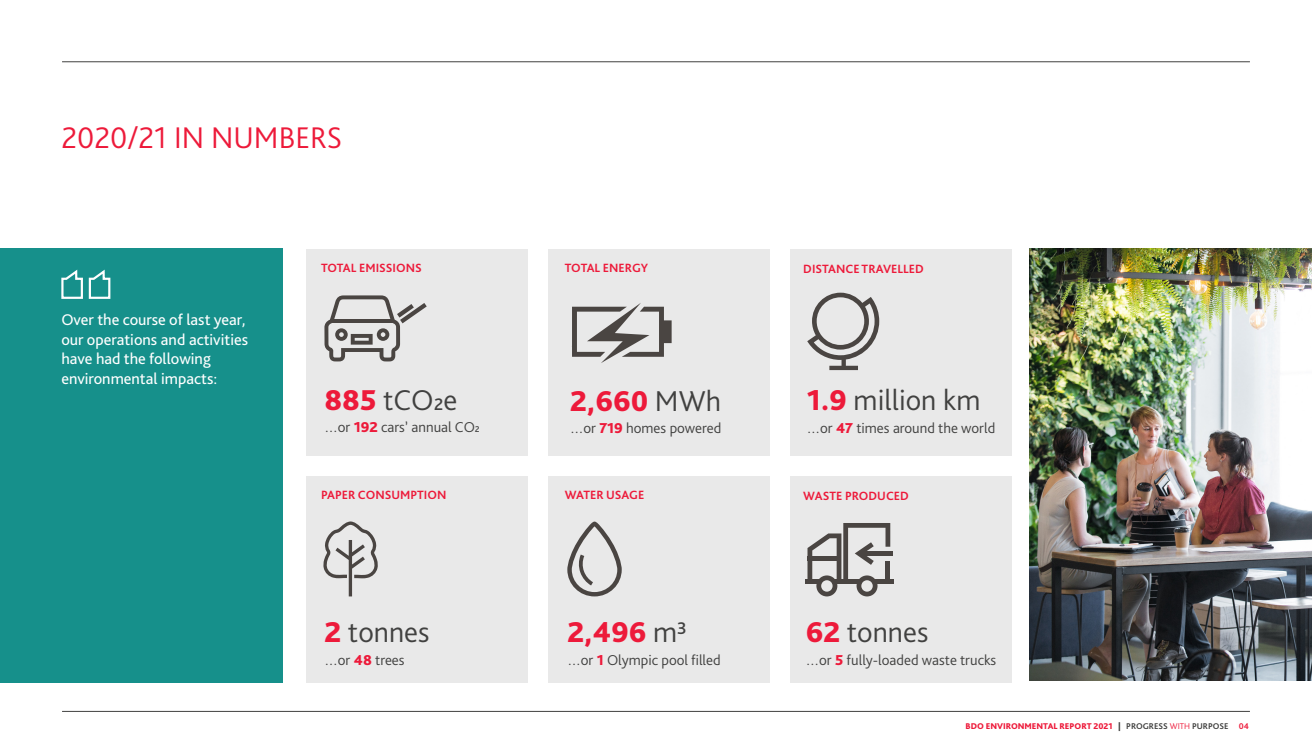
<style>
.page{position:relative;width:1312px;height:745px;background:#fff}
.page>*{position:absolute;margin:0;border:0;box-sizing:border-box;transform-origin:0 0}
.Main_Page_Headline{font:300 31.25px "Bliss Pro";color:#ed1a3a}
.Body_Text{font:300 30px "Bliss Pro";color:#414140}
.Body_Text-2{font:800 30px "Bliss Pro";color:#ed1a3a}
.Introduction_text{font:16.25px/19.5px "Bliss Pro";color:#fff}
.Body_Text-3{font:300 15px "Bliss Pro";color:#414140}
.Body_Subheading{font:700 12.5px "Bliss Pro";color:#ed1a3a}
.t1{font:800 8.75px "Bliss Pro";color:#ed1a3a}
.s1{font-weight:800;color:#ed1a3a}
.s2{font-weight:300;color:#414140}
.s3{color:#414140}
.s4{font-weight:700;color:#414140}
.s5{font-weight:300}
.s6{font-weight:700}
</style>
<div class="page">
<hr style="left:62px;top:61px;width:1187px;height:1px;background:#414140">
<hr style="left:62px;top:710px;width:1187px;height:1px;background:#414140">
<div style="left:306px;top:249px;width:221px;height:206px;background:#e9e9e9"></div>
<div style="left:306px;top:476px;width:221px;height:206px;background:#e9e9e9"></div>
<div style="left:548px;top:249px;width:221px;height:206px;background:#e9e9e9"></div>
<div style="left:548px;top:476px;width:221px;height:206px;background:#e9e9e9"></div>
<div style="left:789px;top:249px;width:222px;height:206px;background:#e9e9e9"></div>
<div style="left:789px;top:476px;width:222px;height:206px;background:#e9e9e9"></div>
<svg style="left:324px;top:295px;width:102px;height:66px"></svg>
<svg style="left:572px;top:303px;width:99px;height:60px"></svg>
<svg style="left:807px;top:292px;width:72px;height:78px"></svg>
<svg style="left:323px;top:521px;width:55px;height:75px"></svg>
<svg style="left:567px;top:521px;width:54px;height:75px"></svg>
<hr style="left:805px;top:579px;width:14px;height:4px;background:#4a4542">
<hr style="left:873px;top:579px;width:20px;height:4px;background:#4a4542">
<hr style="left:863px;top:551px;width:29px;height:4px;background:#4a4542">
<svg style="left:807px;top:523px;width:83px;height:73px"></svg>
<div style="left:0;top:248px;width:282px;height:434px;background:#16908b"></div>
<svg style="left:61px;top:269px;width:50px;height:30px"></svg>
<img style="left:1029px;top:248px;width:282px;height:432px">
<p class="Main_Page_Headline" style="left:61px;top:118px;width:282px">2020/21 IN NUMBERS</p>
<p class="Introduction_text" style="left:61px;top:310px;width:188px">Over the course of last year, our operations and activities have had the following environmental impacts:</p>
<p class="Body_Subheading" style="left:321px;top:260px;width:102px">TOTAL EMISSIONS</p>
<p class="Body_Text" style="left:324px;top:381px;width:134px"><span class="s1">885</span> tCO2e</p>
<p class="Body_Text-3" style="left:324px;top:417px;width:157px">…or <span class="s1">192</span> cars’ annual CO2</p>
<p class="Body_Subheading" style="left:321px;top:487px;width:127px">PAPER CONSUMPTION</p>
<p class="Body_Subheading" style="left:564px;top:260px;width:85px">TOTAL ENERGY</p>
<p class="Body_Subheading" style="left:803px;top:261px;width:122px">DISTANCE TRAVELLED</p>
<p class="Body_Text-2" style="left:570px;top:382px;width:152px">2,660 <span class="s2">MWh</span></p>
<p class="Body_Text" style="left:806px;top:381px;width:175px"><span class="s1">1.9</span> million km</p>
<p class="Body_Text-3" style="left:570px;top:418px;width:153px">…or <span class="s1">719</span> homes powered</p>
<p class="Body_Text-3" style="left:806px;top:418px;width:190px">…or <span class="s1">47</span> times around the world</p>
<p class="Body_Subheading" style="left:564px;top:487px;width:81px">WATER USAGE</p>
<p class="Body_Subheading" style="left:803px;top:488px;width:107px">WASTE PRODUCED</p>
<p class="Body_Text" style="left:324px;top:613px;width:106px"><span class="s1">2</span> tonnes</p>
<p class="Body_Text-2" style="left:567px;top:613px;width:121px">2,496 <span class="s2">m3</span></p>
<p class="Body_Text" style="left:805px;top:613px;width:124px"><span class="s1">62</span> tonnes</p>
<p class="Body_Text-3" style="left:324px;top:649px;width:82px">…or <span class="s1">48</span> trees</p>
<p class="Body_Text-3" style="left:567px;top:649px;width:155px">…or <span class="s1">1</span> Olympic pool filled</p>
<p class="Body_Text-3" style="left:805px;top:649px;width:192px">…or <span class="s1">5</span> fully-loaded waste trucks</p>
<p class="t1" style="left:965px;top:719px;width:285px">BDO ENVIRONMENTAL REPORT 2021 <span class="s3">|</span> <span class="s4">PROGRESS</span> <span class="s5">WITH</span> <span class="s4">PURPOSE</span> <span class="s6">04</span></p>
</div>
